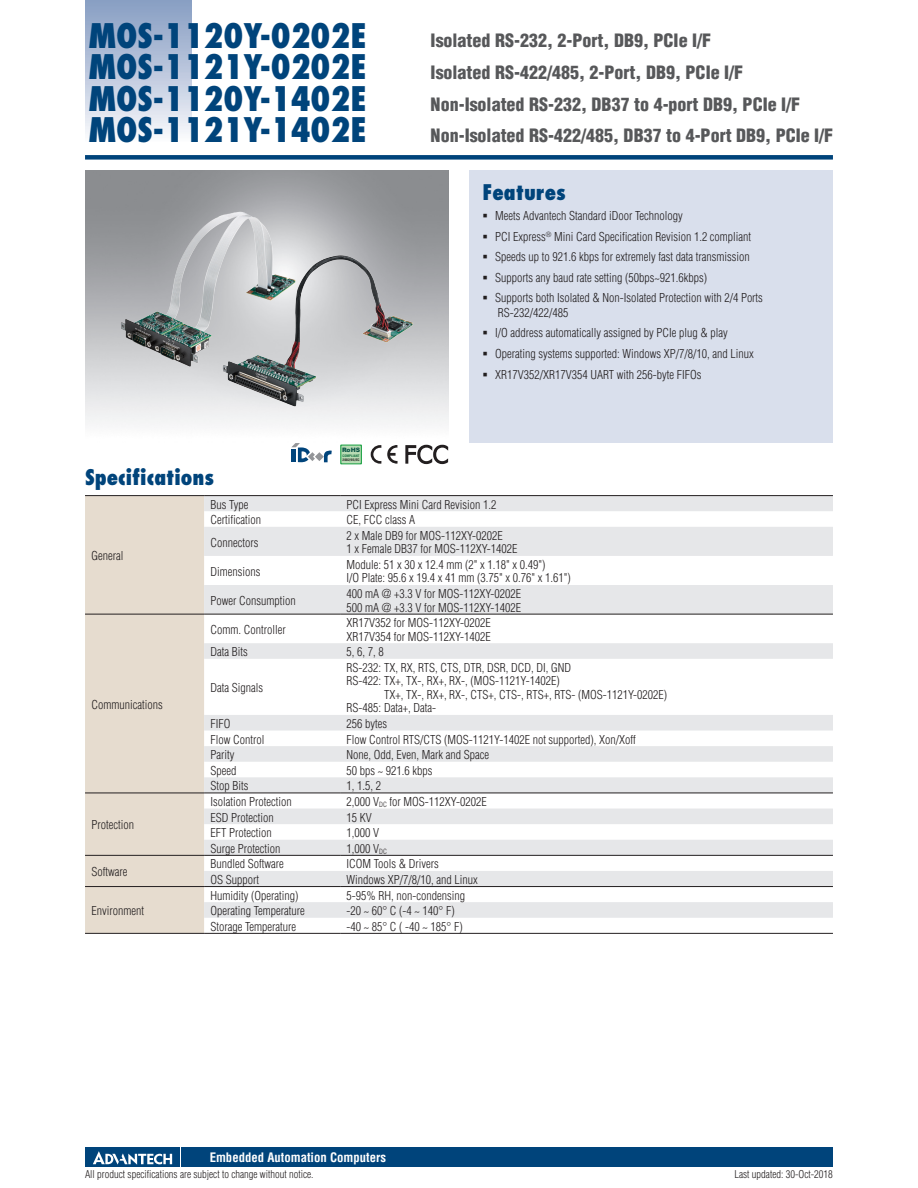
<style>
.page{position:relative;width:918px;height:1188px;background:#fff}
.page>*{position:absolute;margin:0;border:0;box-sizing:border-box;transform-origin:0 0}
.t1{font:800 condensed 33px/31.5px "Futura";color:#00447b;text-align:justify}
.t2{font:800 condensed 21px "Futura";color:#00447b}
.t3{font:900 condensed 18px/31.7px "Helvetica";color:#57585a}
.t4{font:700 condensed 12.75px "Helvetica";color:#fff}
.t5{font:300 condensed 12px/20.7px "Helvetica";color:#231f20}
.t6{font:300 condensed 10.5px "Helvetica";color:#231f20}
.t7{font:900 6px "Arial";color:#0c5447}
.t8{font:700 condensed 3.3px "Helvetica";color:#231f20;scale:1.11 1}
.t9{font:700 condensed 3.3px "Helvetica";color:#0c6a39;scale:1.05 1}
</style>
<div class="page">
<div style="left:85px;top:155px;width:748px;height:5px;background:#00447b"></div>
<div style="left:85px;top:0;width:106px;height:143px;background:linear-gradient(to bottom,#849bc1,#f9fafc)"></div>
<div style="left:182px;top:1147px;width:651px;height:20px;background:#00447b"></div>
<div style="left:85px;top:1147px;width:95px;height:20px;background:#00447b"></div>
<svg style="left:93px;top:1151px;width:79px;height:14px"></svg>
<div style="left:470px;top:170px;width:363px;height:272px;background:#d9dfec"></div>
<div style="left:85px;top:496px;width:119px;height:437px;background:#e6dccf"></div>
<svg style="left:204px;top:496px;width:629px;height:422px"></svg>
<hr style="left:85px;top:495px;width:119px;height:1px;background:#231f20">
<hr style="left:85px;top:614px;width:119px;height:1px;background:#231f20">
<hr style="left:204px;top:495px;width:136px;height:1px;background:#231f20">
<hr style="left:340px;top:495px;width:493px;height:1px;background:#231f20">
<hr style="left:204px;top:614px;width:136px;height:1px;background:#231f20">
<hr style="left:340px;top:614px;width:493px;height:1px;background:#231f20">
<hr style="left:85px;top:793px;width:119px;height:1px;background:#231f20">
<hr style="left:85px;top:855px;width:119px;height:1px;background:#231f20">
<hr style="left:204px;top:793px;width:136px;height:1px;background:#231f20">
<hr style="left:340px;top:793px;width:493px;height:1px;background:#231f20">
<hr style="left:204px;top:855px;width:136px;height:1px;background:#231f20">
<hr style="left:340px;top:855px;width:493px;height:1px;background:#231f20">
<hr style="left:85px;top:886px;width:119px;height:1px;background:#231f20">
<hr style="left:85px;top:933px;width:119px;height:1px;background:#231f20">
<hr style="left:204px;top:886px;width:136px;height:1px;background:#231f20">
<hr style="left:340px;top:886px;width:493px;height:1px;background:#231f20">
<hr style="left:204px;top:933px;width:136px;height:1px;background:#231f20">
<hr style="left:340px;top:933px;width:493px;height:1px;background:#231f20">
<svg style="left:291px;top:443px;width:41px;height:19px"></svg>
<svg style="left:340px;top:445px;width:22px;height:19px"></svg>
<div style="left:341px;top:446px;width:20px;height:17px;background:#b8dbb4"></div>
<svg style="left:371px;top:445px;width:10px;height:19px"></svg>
<svg style="left:387px;top:445px;width:11px;height:19px"></svg>
<svg style="left:405px;top:444px;width:43px;height:21px"></svg>
<img style="left:105px;top:187px;width:320px;height:229px">
<h1 class="t1" style="left:89px;top:19px;width:280px">MOS-1120Y-0202E MOS-1121Y-0202E MOS-1120Y-1402E MOS-1121Y-1402E</h1>
<h2 class="t2" style="left:85px;top:464px;width:131px">Specifications</h2>
<p class="t7" style="left:342px;top:446px;width:19px">RoHS</p>
<p class="t9" style="left:342px;top:453px;width:18px">COMPLIANT</p>
<p class="t8" style="left:343px;top:458px;width:17px">2002/95/EC</p>
<h3 class="t3" style="left:431px;top:25px;width:404px">Isolated RS-232, 2-Port, DB9, PCIe I/F<br>Isolated RS-422/485, 2-Port, DB9, PCIe I/F Non-Isolated RS-232, DB37 to 4-port DB9, PCIe I/F Non-Isolated RS-422/485, DB37 to 4-Port DB9, PCIe I/F</h3>
<h2 class="t2" style="left:482px;top:179px;width:85px">Features</h2>
<p class="t5" style="left:495px;top:205px;width:269px">Meets Advantech Standard iDoor Technology<br>PCI Express<sup>®</sup> Mini Card Specification Revision 1.2 compliant Speeds up to 921.6 kbps for extremely fast data transmission Supports any baud rate setting (50bps~921.6kbps)<br>Supports both Isolated &amp; Non-Isolated Protection with 2/4 Ports</p>
<p class="t5" style="left:495px;top:302px;width:260px">RS-232/422/485<br>I/O address automatically assigned by PCIe plug &amp; play Operating systems supported: Windows XP/7/8/10, and Linux XR17V352/XR17V354 UART with 256-byte FIFOs</p>
<p class="t5" style="left:91px;top:545px;width:34px">General</p>
<p class="t5" style="left:91px;top:694px;width:73px">Communications</p>
<p class="t5" style="left:91px;top:815px;width:44px">Protection</p>
<p class="t5" style="left:91px;top:861px;width:37px">Software</p>
<p class="t5" style="left:91px;top:900px;width:54px">Environment</p>
<p class="t5" style="left:210px;top:494px;width:39px">Bus Type</p>
<p class="t5" style="left:347px;top:494px;width:151px">PCI Express Mini Card Revision 1.2</p>
<p class="t5" style="left:210px;top:509px;width:52px">Certification</p>
<p class="t5" style="left:347px;top:509px;width:70px">CE, FCC class A</p>
<p class="t5" style="left:210px;top:532px;width:49px">Connectors</p>
<p class="t5" style="left:347px;top:529px;width:173px;line-height:13.5px">2 x Male DB9 for MOS-112XY-0202E<br>1 x Female DB37 for MOS-112XY-1402E</p>
<p class="t5" style="left:210px;top:561px;width:51px">Dimensions</p>
<p class="t5" style="left:347px;top:558px;width:226px;line-height:13.5px">Module: 51 x 30 x 12.4 mm (2" x 1.18" x 0.49")<br>I/O Plate: 95.6 x 19.4 x 41 mm (3.75" x 0.76" x 1.61")</p>
<p class="t5" style="left:210px;top:590px;width:87px">Power Consumption</p>
<p class="t5" style="left:347px;top:587px;width:176px;line-height:13.5px">400 mA @ +3.3 V for MOS-112XY-0202E<br>500 mA @ +3.3 V for MOS-112XY-1402E</p>
<p class="t5" style="left:210px;top:619px;width:77px">Comm. Controller</p>
<p class="t5" style="left:347px;top:616px;width:146px;line-height:13.5px">XR17V352 for MOS-112XY-0202E<br>XR17V354 for MOS-112XY-1402E</p>
<p class="t5" style="left:210px;top:642px;width:39px">Data Bits</p>
<p class="t5" style="left:347px;top:642px;width:39px">5, 6, 7, 8</p>
<p class="t5" style="left:210px;top:677px;width:54px">Data Signals</p>
<p class="t5" style="left:347px;top:657px;width:226px">RS-232: TX, RX, RTS, CTS, DTR, DSR, DCD, DI, GND</p>
<p class="t5" style="left:347px;top:671px;width:215px">RS-422: TX+, TX-, RX+, RX-, (MOS-1121Y-1402E)</p>
<p class="t5" style="left:384px;top:684px;width:285px">TX+, TX-, RX+, RX-, CTS+, CTS-, RTS+, RTS- (MOS-1121Y-0202E)</p>
<p class="t5" style="left:347px;top:698px;width:91px">RS-485: Data+, Data-</p>
<p class="t5" style="left:210px;top:713px;width:21px">FIFO</p>
<p class="t5" style="left:347px;top:713px;width:42px">256 bytes</p>
<p class="t5" style="left:210px;top:729px;width:55px">Flow Control</p>
<p class="t5" style="left:347px;top:729px;width:291px">Flow Control RTS/CTS (MOS-1121Y-1402E not supported), Xon/Xoff</p>
<p class="t5" style="left:210px;top:744px;width:25px">Parity</p>
<p class="t5" style="left:347px;top:744px;width:144px">None, Odd, Even, Mark and Space</p>
<p class="t5" style="left:210px;top:760px;width:27px">Speed</p>
<p class="t5" style="left:347px;top:760px;width:87px">50 bps ~ 921.6 kbps</p>
<p class="t5" style="left:210px;top:776px;width:39px">Stop Bits</p>
<p class="t5" style="left:347px;top:776px;width:36px">1, 1.5, 2</p>
<p class="t5" style="left:210px;top:791px;width:83px">Isolation Protection</p>
<p class="t5" style="left:347px;top:791px;width:142px">2,000 V<sub>DC</sub> for MOS-112XY-0202E</p>
<p class="t5" style="left:210px;top:807px;width:65px">ESD Protection</p>
<p class="t5" style="left:347px;top:807px;width:27px">15 KV</p>
<p class="t5" style="left:210px;top:822px;width:63px">EFT Protection</p>
<p class="t5" style="left:347px;top:822px;width:34px">1,000 V</p>
<p class="t5" style="left:210px;top:838px;width:71px">Surge Protection</p>
<p class="t5" style="left:347px;top:838px;width:42px">1,000 V<sub>DC</sub></p>
<p class="t5" style="left:210px;top:854px;width:75px">Bundled Software</p>
<p class="t5" style="left:347px;top:854px;width:94px">ICOM Tools &amp; Drivers</p>
<p class="t5" style="left:210px;top:869px;width:50px">OS Support</p>
<p class="t5" style="left:347px;top:869px;width:133px">Windows XP/7/8/10, and Linux</p>
<p class="t5" style="left:210px;top:885px;width:89px">Humidity (Operating)</p>
<p class="t5" style="left:347px;top:885px;width:120px">5-95% RH, non-condensing</p>
<p class="t5" style="left:210px;top:900px;width:96px">Operating Temperature</p>
<p class="t5" style="left:347px;top:900px;width:110px">-20 ~ 60° C (-4 ~ 140° F)</p>
<p class="t5" style="left:210px;top:916px;width:87px">Storage Temperature</p>
<p class="t5" style="left:347px;top:916px;width:118px">-40 ~ 85° C ( -40 ~ 185° F)</p>
<p class="t4" style="left:210px;top:1150px;width:178px">Embedded Automation Computers</p>
<p class="t6" style="left:85px;top:1168px;width:230px">All product specifications are subject to change without notice.</p>
<p class="t6" style="left:734px;top:1168px;width:100px">Last updated: 30-Oct-2018</p>
</div>
